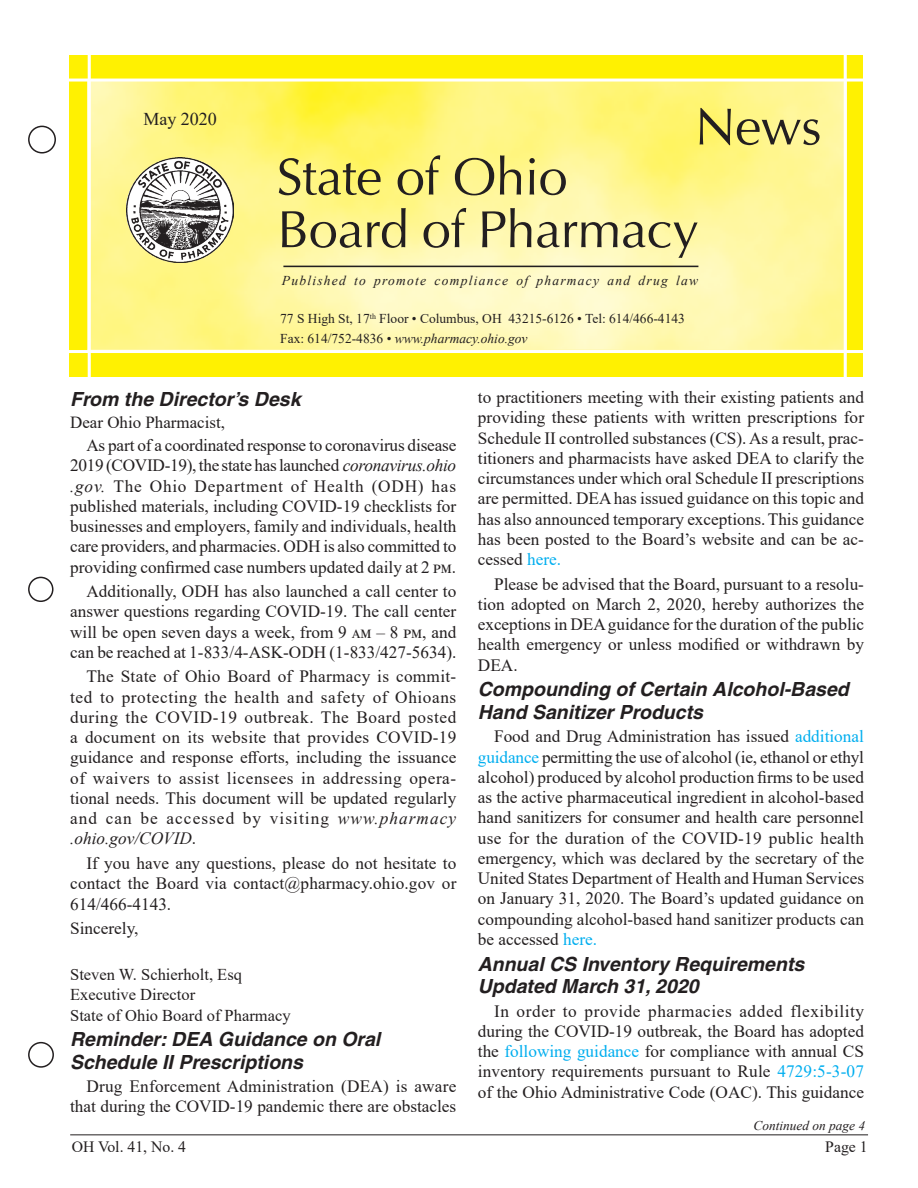
<style>
.page{position:relative;width:918px;height:1188px;background:#fff}
.page>*{position:absolute;margin:0;border:0;box-sizing:border-box;transform-origin:0 0}
.all_dent{font:52.5px "Optima";letter-spacing:-.01em;color:#231f20}
.Headline{font:italic 700 19.5px/22.5px "Helvetica";color:#231f20}
.all_dent-2{font:18px "Times New Roman";color:#231f20}
.Body_text{font:17.25px/20.2px "Times New Roman";color:#231f20;text-align:justify}
.Left_Text{font:17.25px "Times New Roman";color:#231f20}
.Left_Text-2{font:16.95px "Times New Roman";color:#231f20}
.Left_Text-3{font:16.5px "Times New Roman";color:#231f20}
.volume{font:15.75px "Times New Roman";color:#231f20}
.all_dent-3{font:13.5px "Times New Roman";color:#231f20}
.all_dent-4{font:italic 13.5px "Times New Roman";letter-spacing:.09em;color:#231f20}
.all_dent-5{font:italic 13.5px "Times New Roman";color:#231f20}
.cont__on{font:italic 13.35px "Times New Roman";color:#231f20}
.s1{font-style:normal}
.s2{font-style:italic}
.s3{color:#00aeef}
</style>
<div class="page">
<hr style="left:70px;top:1134px;width:798px;height:1px;background:#231f20">
<div style="left:28px;top:577px;width:26px;height:25px;border:2px solid #231f20;border-radius:50%"></div>
<div style="left:28px;top:1042px;width:26px;height:26px;border:2px solid #231f20;border-radius:50%"></div>
<div style="left:28px;top:126px;width:28px;height:28px;border:2px solid #231f20;border-radius:50%"></div>
<div style="left:70px;top:55px;width:793px;height:322px;background:#fff101"></div>
<img style="left:91px;top:82px;width:753px;height:268px">
<hr style="left:69px;top:79px;width:799px;height:3px;background:#fff">
<hr style="left:66px;top:350px;width:799px;height:3px;background:#fff">
<hr style="left:88px;top:52px;width:3px;height:325px;background:#fff">
<hr style="left:844px;top:54px;width:3px;height:323px;background:#fff">
<hr style="left:283px;top:266px;width:415px;height:1px;background:#231f20">
<img style="left:127px;top:158px;width:106px;height:105px">
<p class="all_dent-2" style="left:143px;top:106px;width:75px">May 2020</p>
<p class="all_dent" style="left:695px;top:96px;width:128px">News</p>
<p class="all_dent" style="left:276px;top:146px;width:293px">State of Ohio</p>
<p class="all_dent" style="left:277px;top:198px;width:423px">Board of Pharmacy</p>
<p class="all_dent-4" style="left:282px;top:271px;width:418px">Published to promote compliance of pharmacy and drug law</p>
<p class="all_dent-3" style="left:280px;top:309px;width:406px">77 S High St, 17<sup>th</sup> Floor • Columbus, OH 43215-6126 • Tel: 614/466-4143</p>
<p class="all_dent-5" style="left:280px;top:329px;width:249px"><span class="s1">Fax: 614/752-4836 •</span> www.pharmacy.ohio.gov</p>
<p class="Headline" style="left:70px;top:388px;width:232px">From the Director’s Desk</p>
<p class="Left_Text-2" style="left:70px;top:410px;width:156px">Dear Ohio Pharmacist,</p>
<p class="Body_text" style="left:70px;top:435px;width:388px;text-indent:16px">As part of a coordinated response to coronavirus disease 2019 (COVID-19), the state has launched <span class="s2">coronavirus.ohio .gov.</span> The Ohio Department of Health (ODH) has published materials, including COVID-19 checklists for businesses and employers, family and individuals, health care providers, and pharmacies. ODH is also committed to providing confirmed case numbers updated daily at 2 pm.</p>
<p class="Body_text" style="left:70px;top:581px;width:388px;text-indent:16px">Additionally, ODH has also launched a call center to answer questions regarding COVID-19. The call center will be open seven days a week, from 9 am – 8 pm, and can be reached at 1-833/4-ASK-ODH (1-833/427-5634).</p>
<p class="Body_text" style="left:70px;top:666px;width:388px;text-indent:16px">The State of Ohio Board of Pharmacy is commit&shy;ted to protecting the health and safety of Ohioans during the COVID-19 outbreak. The Board posted a document on its website that provides COVID-19 guidance and response efforts, including the issuance of waivers to assist licensees in addressing opera&shy;tional needs. This document will be updated regularly and can be accessed by visiting <span class="s2">www.pharmacy .ohio.gov/COVID</span>.</p>
<p class="Body_text" style="left:70px;top:853px;width:388px;text-indent:16px">If you have any questions, please do not hesitate to contact the Board via contact@pharmacy.ohio.gov or 614/466-4143.</p>
<p class="Left_Text" style="left:70px;top:916px;width:70px">Sincerely,</p>
<p class="Left_Text-3" style="left:70px;top:963px;width:173px">Steven W. Schierholt, Esq</p>
<p class="Left_Text-3" style="left:70px;top:983px;width:127px">Executive Director</p>
<p class="Left_Text-3" style="left:70px;top:1003px;width:222px">State of Ohio Board of Pharmacy</p>
<p class="Headline" style="left:70px;top:1028px;width:312px">Reminder: DEA Guidance on Oral<br>Schedule II Prescriptions</p>
<p class="Body_text" style="left:70px;top:1076px;width:388px;text-align:right">Drug Enforcement Administration (DEA) is aware that during the COVID-19 pandemic there are obstacles</p>
<p class="Body_text" style="left:478px;top:387px;width:388px">to practitioners meeting with their existing patients and providing these patients with written prescriptions for Schedule II controlled substances (CS). As a result, prac&shy;titioners and pharmacists have asked DEA to clarify the circumstances under which oral Schedule II prescriptions are permitted. DEA has issued guidance on this topic and has also announced temporary exceptions. This guidance has been posted to the Board’s website and can be ac&shy;cessed <span class="s3">here.</span></p>
<p class="Body_text" style="left:478px;top:573px;width:388px;text-indent:16px">Please be advised that the Board, pursuant to a resolu&shy;tion adopted on March 2, 2020, hereby authorizes the exceptions in DEA guidance for the duration of the public health emergency or unless modified or withdrawn by DEA.</p>
<p class="Headline" style="left:478px;top:678px;width:372px">Compounding of Certain Alcohol-Based<br>Hand Sanitizer Products</p>
<p class="Body_text" style="left:478px;top:726px;width:388px;text-indent:16px">Food and Drug Administration has issued <span class="s3">additional guidance</span> permitting the use of alcohol (ie, ethanol or ethyl alcohol) produced by alcohol production firms to be used as the active pharmaceutical ingredient in alcohol-based hand sanitizers for consumer and health care personnel use for the duration of the COVID-19 public health emergency, which was declared by the secretary of the United States Department of Health and Human Services on January 31, 2020. The Board’s updated guidance on compounding alcohol-based hand sanitizer products can be accessed <span class="s3">here.</span></p>
<p class="Headline" style="left:478px;top:952px;width:328px">Annual CS Inventory Requirements<br>Updated March 31, 2020</p>
<p class="Body_text" style="left:478px;top:1000px;width:388px;text-indent:16px">In order to provide pharmacies added flexibility during the COVID-19 outbreak, the Board has adopted the <span class="s3">following guidance</span> for compliance with annual CS inventory requirements pursuant to Rule <span class="s3">4729:5-3-07 </span>of the Ohio Administrative Code (OAC). This guidance</p>
<p class="cont__on" style="left:753px;top:1116px;width:113px">Continued on page 4</p>
<p class="volume" style="left:72px;top:1136px;width:116px">OH Vol. 41, No. 4</p>
<p class="volume" style="left:825px;top:1136px;width:44px">Page 1</p>
</div>
